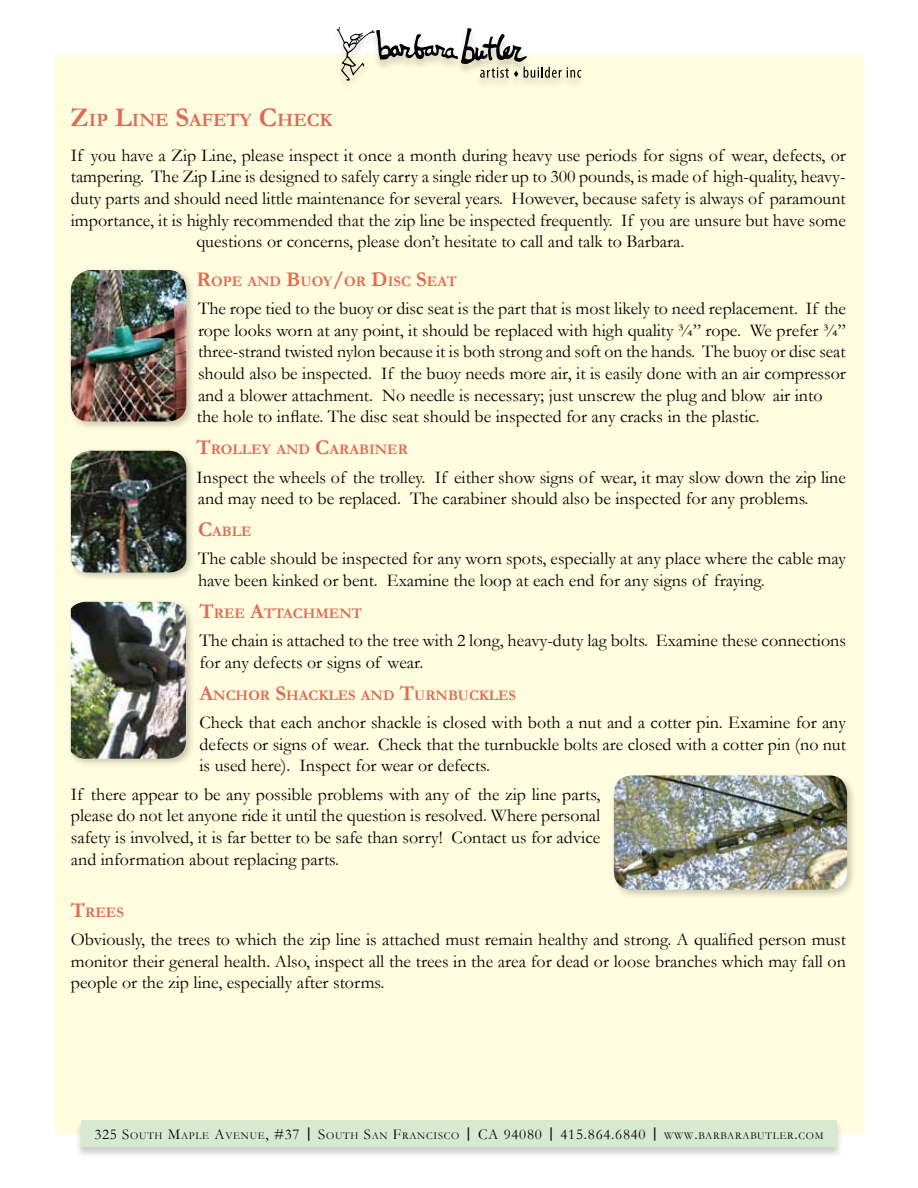
<style>
.page{position:relative;width:918px;height:1188px;background:#fff}
.page>*{position:absolute;margin:0;border:0;box-sizing:border-box;transform-origin:0 0}
.t1{font:700 18.9px "Garamond";color:#dd6d54}
.t2{font:18px/21.6px "Garamond";color:#000}
.t3{font:700 14.7px "Garamond";color:#dd6d54}
.t4{font:10.5px "Garamond";letter-spacing:.07em;color:#000}
.s1{font-size:27px}
.s2{font-size:21px}
.s3{font-size:15px}
.s4{font-weight:700;font-size:15px}
</style>
<div class="page">
<div style="left:54px;top:54px;width:810px;height:1080px;background:#fffcdf"></div>
<div style="left:332px;top:27px;width:255px;height:65px;background:#000;opacity:.2"></div>
<svg style="left:337px;top:27px;width:244px;height:54px"></svg>
<div style="left:75px;top:1120px;width:768px;height:39px;background:#000;opacity:.2"></div>
<div style="left:81px;top:1120px;width:756px;height:28px;background:#d8e9d2"></div>
<div style="left:68px;top:267px;width:128px;height:164px;background:#000;opacity:.2"></div>
<img style="left:71px;top:270px;width:115px;height:152px">
<div style="left:68px;top:599px;width:127px;height:169px;background:#000;opacity:.2"></div>
<img style="left:71px;top:602px;width:115px;height:157px">
<div style="left:611px;top:773px;width:246px;height:126px;background:#000;opacity:.2"></div>
<img style="left:614px;top:775px;width:233px;height:115px">
<div style="left:68px;top:448px;width:128px;height:134px;background:#000;opacity:.2"></div>
<img style="left:71px;top:451px;width:115px;height:122px">
<p class="t1" style="left:71px;top:107px;width:263px"><span class="s1">Z</span>IP <span class="s1">L</span>INE <span class="s1">S</span>AFETY <span class="s1">C</span>HECK</p>
<p class="t2" style="left:71px;top:144px;width:777px">If you have a Zip Line, please inspect it once a month during heavy use periods for signs of wear, defects, or</p>
<p class="t2" style="left:71px;top:165px;width:776px">tampering. The Zip Line is designed to safely carry a single rider up to 300 pounds, is made of high-quality, heavy-</p>
<p class="t2" style="left:71px;top:187px;width:777px">duty parts and should need little maintenance for several years. However, because safety is always of paramount</p>
<p class="t2" style="left:71px;top:209px;width:777px">importance, it is highly recommended that the zip line be inspected frequently. If you are unsure but have some</p>
<p class="t2" style="left:196px;top:230px;width:490px">questions or concerns, please don’t hesitate to call and talk to Barbara.</p>
<p class="t3" style="left:196px;top:271px;width:262px"><span class="s2">R</span>OPE AND <span class="s2">B</span>UOY<span class="s2">/</span>OR <span class="s2">D</span>ISC <span class="s2">S</span>EAT</p>
<p class="t2" style="left:197px;top:297px;width:651px">The rope tied to the buoy or disc seat is the part that is most likely to need replacement. If the rope looks worn at any point, it should be replaced with high quality ¾” rope. We prefer ¾” three-strand twisted nylon because it is both strong and soft on the hands. The buoy or disc seat should also be inspected. If the buoy needs more air, it is easily done with an air compressor and a blower attachment. No needle is necessary; just unscrew the plug and blow air into the hole to inflate. The disc seat should be inspected for any cracks in the plastic.</p>
<p class="t3" style="left:196px;top:440px;width:213px"><span class="s2">T</span>ROLLEY AND <span class="s2">C</span>ARABINER</p>
<p class="t2" style="left:196px;top:466px;width:651px">Inspect the wheels of the trolley. If either show signs of wear, it may slow down the zip line and may need to be replaced. The carabiner should also be inspected for any problems.</p>
<p class="t3" style="left:198px;top:521px;width:55px"><span class="s2">C</span>ABLE</p>
<p class="t2" style="left:198px;top:547px;width:650px">The cable should be inspected for any worn spots, especially at any place where the cable may have been kinked or bent. Examine the loop at each end for any signs of fraying.</p>
<p class="t3" style="left:199px;top:603px;width:164px"><span class="s2">T</span>REE <span class="s2">A</span>TTACHMENT</p>
<p class="t2" style="left:199px;top:629px;width:648px">The chain is attached to the tree with 2 long, heavy-duty lag bolts. Examine these connections for any defects or signs of wear.</p>
<p class="t3" style="left:199px;top:685px;width:317px"><span class="s2">A</span>NCHOR <span class="s2">S</span>HACKLES AND <span class="s2">T</span>URNBUCKLES</p>
<p class="t2" style="left:199px;top:711px;width:648px;text-align:justify">Check that each anchor shackle is closed with both a nut and a cotter pin. Examine for any defects or signs of wear. Check that the turnbuckle bolts are closed with a cotter pin (no nut is used here). Inspect for wear or defects.</p>
<p class="t2" style="left:71px;top:783px;width:531px;text-align:justify">If there appear to be any possible problems with any of the zip line parts, please do not let anyone ride it until the question is resolved. Where personal safety is involved, it is far better to be safe than sorry! Contact us for advice and information about replacing parts.</p>
<p class="t3" style="left:71px;top:902px;width:53px"><span class="s2">T</span>REES</p>
<p class="t2" style="left:71px;top:928px;width:777px;text-align:justify">Obviously, the trees to which the zip line is attached must remain healthy and strong. A qualified person must monitor their general health. Also, inspect all the trees in the area for dead or loose branches which may fall on people or the zip line, especially after storms.</p>
<p class="t4" style="left:94px;top:1129px;width:731px"><span class="s3">325 S</span>OUTH <span class="s3">M</span>APLE <span class="s3">A</span>VENUE<span class="s3">, #37</span> <span class="s4">|</span> <span class="s3">S</span>OUTH <span class="s3">S</span>AN <span class="s3">F</span>RANCISCO <span class="s4">|</span> <span class="s3">CA 94080</span> <span class="s4">|</span> <span class="s3">415.864.6840</span> <span class="s4">|</span> WWW<span class="s3">.</span>BARBARABUTLER<span class="s3">.</span>COM</p>
</div>
